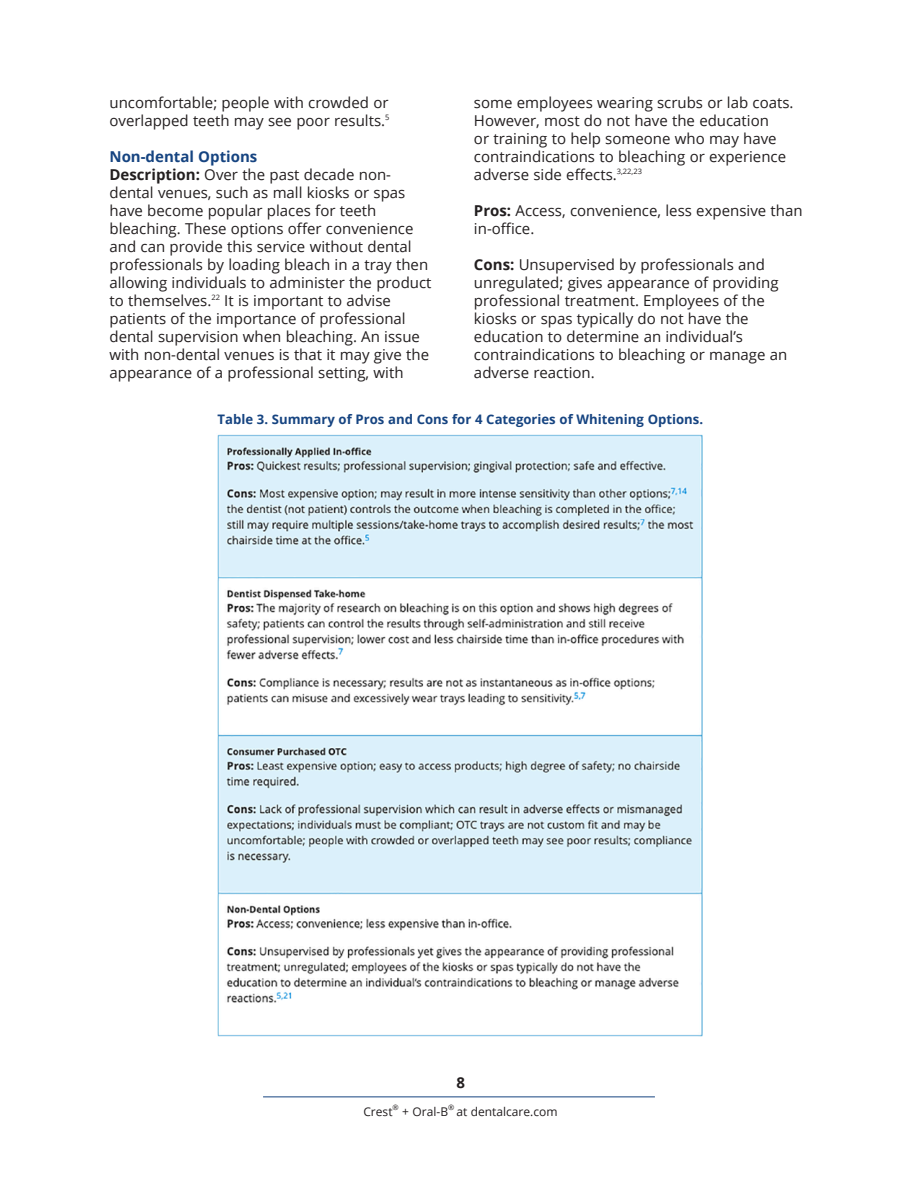
<style>
.page{position:relative;width:918px;height:1188px;background:#fff}
.page>*{position:absolute;margin:0;border:0;box-sizing:border-box;transform-origin:0 0}
.Main_Body{font:15px/18px "Open Sans";color:#231f20}
.Main_Body-2{font:700 15px "Open Sans";color:#164481}
.t1{font:700 15px "Open Sans";color:#231f20}
.Main_Body-3{font:700 13.2px "Open Sans";color:#164481}
.t2{font:12px "Open Sans";color:#231f20}
.t3{font:7.5px "Open Sans";color:#231f20}
.s1{font-weight:700}
</style>
<div class="page">
<hr style="left:263px;top:1096px;width:392px;height:1px;background:#164481">
<img style="left:217px;top:434px;width:486px;height:603px">
<p class="Main_Body" style="left:109px;top:93px;width:282px">uncomfortable; people with crowded or overlapped teeth may see poor results.<sup>5</sup></p>
<p class="Main_Body-2" style="left:109px;top:146px;width:149px">Non-dental Options</p>
<p class="Main_Body" style="left:109px;top:165px;width:324px"><span class="s1">Description:</span> Over the past decade non&shy;dental venues, such as mall kiosks or spas have become popular places for teeth bleaching. These options offer convenience and can provide this service without dental professionals by loading bleach in a tray then allowing individuals to administer the product to themselves.<sup>22</sup> It is important to advise patients of the importance of professional dental supervision when bleaching. An issue with non-dental venues is that it may give the appearance of a professional setting, with</p>
<p class="Main_Body-3" style="left:218px;top:410px;width:487px">Table 3. Summary of Pros and Cons for 4 Categories of Whitening Options.</p>
<p class="Main_Body" style="left:474px;top:93px;width:321px">some employees wearing scrubs or lab coats.<br>However, most do not have the education<br>or training to help someone who may have contraindications to bleaching or experience adverse side effects.<sup>3,22,23</sup></p>
<p class="Main_Body" style="left:474px;top:201px;width:330px"><span class="s1">Pros:</span> Access, convenience, less expensive than in-office.</p>
<p class="Main_Body" style="left:474px;top:255px;width:315px"><span class="s1">Cons:</span> Unsupervised by professionals and unregulated; gives appearance of providing professional treatment. Employees of the kiosks or spas typically do not have the education to determine an individual’s contraindications to bleaching or manage an adverse reaction.</p>
<p class="t1" style="left:456px;top:1072px;width:10px">8</p>
<p class="t2" style="left:363px;top:1103px;width:31px">Crest</p>
<p class="t3" style="left:393px;top:1102px;width:8px">®</p>
<p class="t2" style="left:402px;top:1103px;width:47px">+ Oral-B</p>
<p class="t3" style="left:448px;top:1102px;width:8px">®</p>
<p class="t2" style="left:457px;top:1103px;width:103px">at dentalcare.com</p>
</div>
